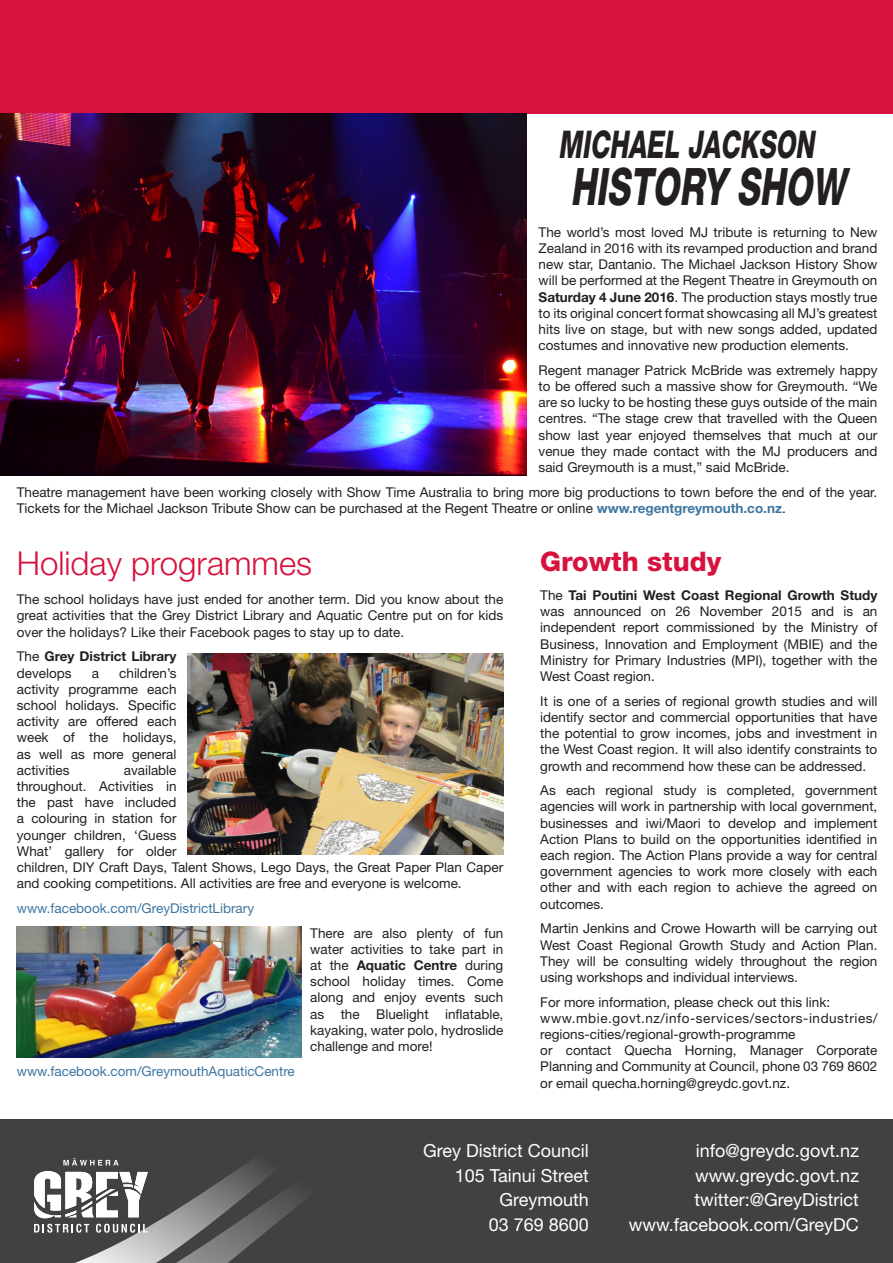
<style>
.page{position:relative;width:893px;height:1263px;background:#fff}
.page>*{position:absolute;margin:0;border:0;box-sizing:border-box;transform-origin:0 0}
.t1{font:800 51.75px "Helvetica Neue LT Std";color:#231f20;scale:.67 1}
.t2{font:800 38.25px "Helvetica Neue LT Std";color:#231f20;scale:.67 1}
.t3{font:300 33px "Helvetica Neue LT Std";color:#d7123e}
.t4{font:800 27px "Helvetica Neue LT Std";color:#d7123e}
.t5{font:18px "Helvetica Neue LT Std";color:#fff}
.t6{font:13.5px/16.2px "Helvetica Neue LT Std";color:#231f20;text-align:justify}
.t7{font:13.5px/16.2px "Helvetica Neue LT Std";letter-spacing:.04em;color:#231f20}
.t8{font:13.5px "Helvetica Neue LT Std";color:#3d76a1}
.t9{font:700 13.5px/16.2px "Helvetica Neue LT Std";color:#231f20}
.s1{font-weight:700}
.s2{font-weight:700;color:#3d76a1}
.s3{font-weight:400}
</style>
<div class="page">
<div style="left:0;top:0;width:893px;height:114px;background:#d7123e"></div>
<div style="left:0;top:1119px;width:893px;height:144px;background:#414042"></div>
<svg style="left:34px;top:1160px;width:271px;height:103px"></svg>
<svg style="left:63px;top:1158px;width:56px;height:7px"></svg>
<svg style="left:34px;top:1224px;width:55px;height:9px"></svg>
<svg style="left:96px;top:1224px;width:52px;height:9px"></svg>
<svg style="left:34px;top:1171px;width:114px;height:47px"></svg>
<img style="left:0;top:114px;width:527px;height:361px">
<img style="left:187px;top:654px;width:316px;height:201px">
<img style="left:17px;top:926px;width:285px;height:131px">
<p class="t2" style="left:558px;top:122px;width:393px">MICHAEL JACKSON</p>
<p class="t1" style="left:570px;top:155px;width:425px">HISTORY SHOW</p>
<p class="t6" style="left:539px;top:224px;width:340px">The world’s most loved MJ tribute is returning to New Zealand in 2016 with its revamped production and brand new star, Dantanio. The Michael Jackson History Show will be performed at the Regent Theatre in Greymouth on <span class="s1">Saturday 4 June 2016</span>. The production stays mostly true to its original concert format showcasing all MJ’s greatest hits live on stage, but with new songs added, updated costumes and innovative new production elements.</p>
<p class="t6" style="left:539px;top:362px;width:340px">Regent manager Patrick McBride was extremely happy to be offered such a massive show for Greymouth. “We are so lucky to be hosting these guys outside of the main centres. “The stage crew that travelled with the Queen show last year enjoyed themselves that much at our venue they made contact with the MJ producers and said Greymouth is a must,” said McBride.</p>
<p class="t6" style="left:17px;top:484px;width:862px">Theatre management have been working closely with Show Time Australia to bring more big productions to town before the end of the year.<br>Tickets for the Michael Jackson Tribute Show can be purchased at the Regent Theatre or online <span class="s2">www.regentgreymouth.co.nz</span>.</p>
<p class="t3" style="left:17px;top:543px;width:297px">Holiday programmes</p>
<p class="t6" style="left:17px;top:591px;width:488px">The school holidays have just ended for another term. Did you know about the great activities that the Grey District Library and Aquatic Centre put on for kids over the holidays? Like their Facebook pages to stay up to date.</p>
<p class="t9" style="left:17px;top:648px;width:161px"><span class="s3">The</span> Grey District Library <span class="s3">develops</span></p>
<p class="t4" style="left:540px;top:545px;width:183px">Growth study</p>
<p class="t6" style="left:540px;top:587px;width:339px">The <span class="s1">Tai Poutini West Coast Regional Growth Study </span>was announced on 26 November 2015 and is an independent report commissioned by the Ministry of Business, Innovation and Employment (MBIE) and the Ministry for Primary Industries (MPI), together with the West Coast region.</p>
<p class="t6" style="left:540px;top:693px;width:339px">It is one of a series of regional growth studies and will identify sector and commercial opportunities that have the potential to grow incomes, jobs and investment in the West Coast region. It will also identify constraints to growth and recommend how these can be addressed.</p>
<p class="t6" style="left:540px;top:782px;width:339px">As each regional study is completed, government agencies will work in partnership with local government, businesses and iwi/Maori to develop and implement Action Plans to build on the opportunities identified in each region. The Action Plans provide a way for central government agencies to work more closely with each other and with each region to achieve the agreed on outcomes.</p>
<p class="t6" style="left:540px;top:920px;width:339px">Martin Jenkins and Crowe Howarth will be carrying out West Coast Regional Growth Study and Action Plan.<br>They will be consulting widely throughout the region using workshops and individual interviews.</p>
<p class="t6" style="left:540px;top:993px;width:291px">For more information, please check out this link:</p>
<p class="t7" style="left:540px;top:1010px;width:339px">www.mbie.govt.nz/info-services/sectors-industries/ regions-cities/regional-growth-programme</p>
<p class="t6" style="left:540px;top:1042px;width:339px">or contact Quecha Horning, Manager Corporate Planning and Community at Council, phone 03 769 8602 or email quecha.horning@greydc.govt.nz.</p>
<p class="t6" style="left:17px;top:664px;width:161px;text-indent:102px">children’s activity programme each school holidays. Specific activity are offered each week of the holidays, as well as more general activities</p>
<p class="t6" style="left:92px;top:664px;width:9px">a</p>
<p class="t6" style="left:17px;top:762px;width:488px;text-align:left;text-indent:107px">available<br>throughout. Activities in<br>the past have included<br>a colouring in station for<br>younger children, ‘Guess<br>What’ gallery for older<br>children, DIY Craft Days, Talent Shows, Lego Days, the Great Paper Plan Caper and cooking competitions. All activities are free and everyone is welcome.</p>
<p class="t8" style="left:17px;top:900px;width:239px">www.facebook.com/GreyDistrictLibrary</p>
<p class="t6" style="left:310px;top:924px;width:195px">There are also plenty of fun water activities to take part in at the <span class="s1">Aquatic Centre</span> during school holiday times. Come along and enjoy events such as the Bluelight inflatable, kayaking, water polo, hydroslide challenge and more!</p>
<p class="t8" style="left:17px;top:1063px;width:280px">www.facebook.com/GreymouthAquaticCentre</p>
<p class="t5" style="left:423px;top:1140px;width:167px">Grey District Council</p>
<p class="t5" style="left:455px;top:1164px;width:136px">105 Tainui Street</p>
<p class="t5" style="left:499px;top:1189px;width:91px">Greymouth</p>
<p class="t5" style="left:489px;top:1214px;width:102px">03 769 8600</p>
<p class="t5" style="left:696px;top:1140px;width:165px">info@greydc.govt.nz</p>
<p class="t5" style="left:695px;top:1164px;width:165px">www.greydc.govt.nz</p>
<p class="t5" style="left:695px;top:1189px;width:166px">twitter:@GreyDistrict</p>
<p class="t5" style="left:629px;top:1214px;width:231px">www.facebook.com/GreyDC</p>
</div>
